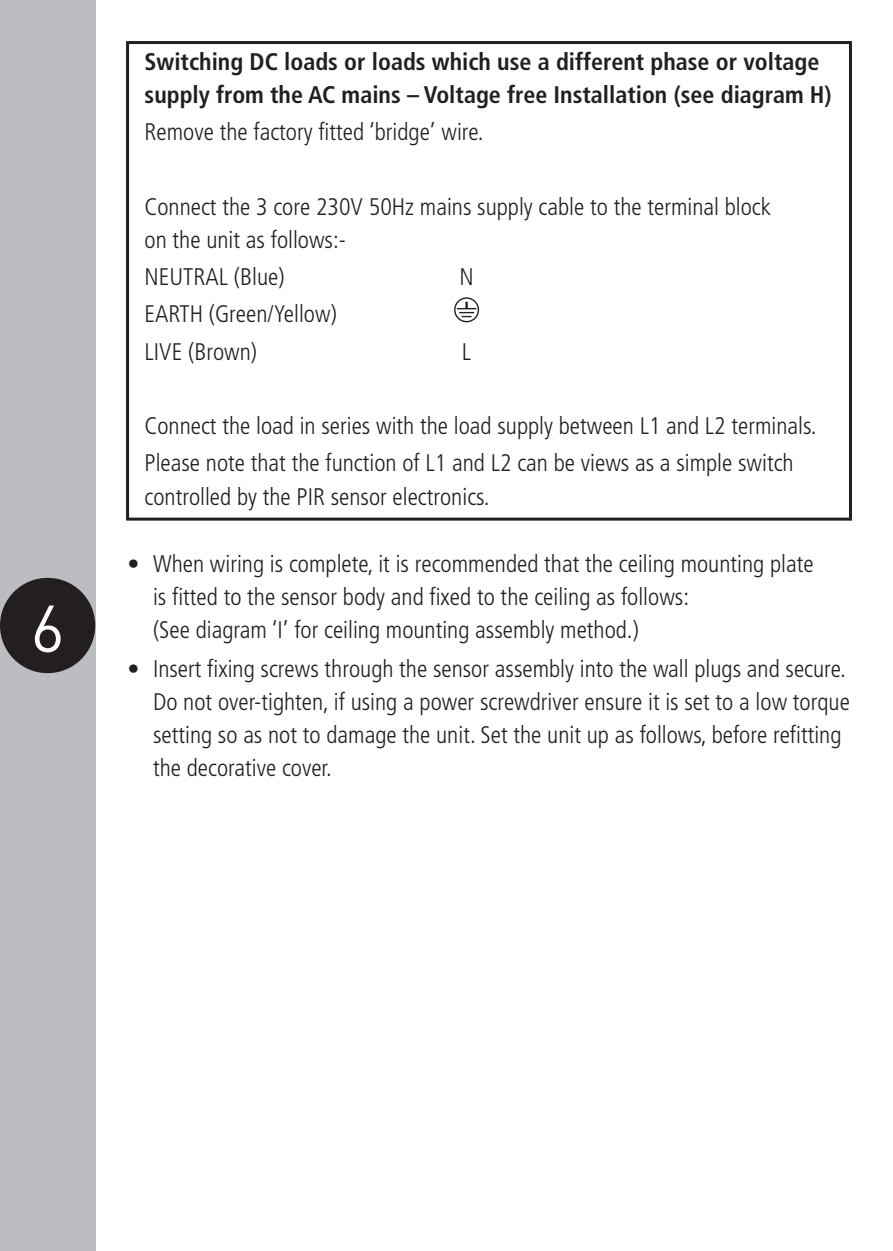
<style>
.page{position:relative;width:893px;height:1251px;background:#fff}
.page>*{position:absolute;margin:0;border:0;box-sizing:border-box;transform-origin:0 0}
.t1{font:65.1px "DIN";color:#fff}
.t2{font:300 condensed 24px/33px "Frutiger LT";color:#231f20}
.t3{font:700 condensed 24px/33px "Frutiger LT";color:#231f20}
</style>
<div class="page">
<div style="left:0;top:0;width:95px;height:1250px;background:#bcbdc0"></div>
<div style="left:0;top:577px;width:95px;height:96px;background:#231f20;border-radius:50%"></div>
<div style="left:454px;top:297px;width:25px;height:25px;border:1px solid #231f20;border-radius:50%"></div>
<svg style="left:457px;top:302px;width:19px;height:15px"></svg>
<div style="left:126px;top:41px;width:726px;height:479px;border:3px solid #231f20"></div>
<h1 class="t1" style="left:31px;top:587px;width:36px">6</h1>
<p class="t3" style="left:145px;top:45px;width:689px">Switching DC loads or loads which use a different phase or voltage supply from the AC mains – Voltage free Installation (see diagram H)</p>
<p class="t2" style="left:145px;top:116px;width:341px">Remove the factory fitted ‘bridge’ wire.</p>
<p class="t2" style="left:145px;top:190px;width:628px">Connect the 3 core 230V 50Hz mains supply cable to the terminal block on the unit as follows:-</p>
<p class="t2" style="left:145px;top:260px;width:141px">NEUTRAL (Blue)</p>
<p class="t2" style="left:459px;top:260px;width:16px">N</p>
<p class="t2" style="left:145px;top:298px;width:194px">EARTH (Green/Yellow)</p>
<p class="t2" style="left:145px;top:335px;width:114px">LIVE (Brown)</p>
<p class="t2" style="left:462px;top:335px;width:11px">L</p>
<p class="t2" style="left:145px;top:409px;width:673px">Connect the load in series with the load supply between L1 and L2 terminals.</p>
<p class="t2" style="left:145px;top:447px;width:651px">Please note that the function of L1 and L2 can be views as a simple switch controlled by the PIR sensor electronics.</p>
<p class="t2" style="left:153px;top:547px;width:662px;text-indent:-26px">• When wiring is complete, it is recommended that the ceiling mounting plate is fitted to the sensor body and fixed to the ceiling as follows:<br>(See diagram ‘I’ for ceiling mounting assembly method.)</p>
<p class="t2" style="left:153px;top:652px;width:698px;text-indent:-26px">• Insert fixing screws through the sensor assembly into the wall plugs and secure.<br>Do not over-tighten, if using a power screwdriver ensure it is set to a low torque setting so as not to damage the unit. Set the unit up as follows, before refitting the decorative cover.</p>
</div>
